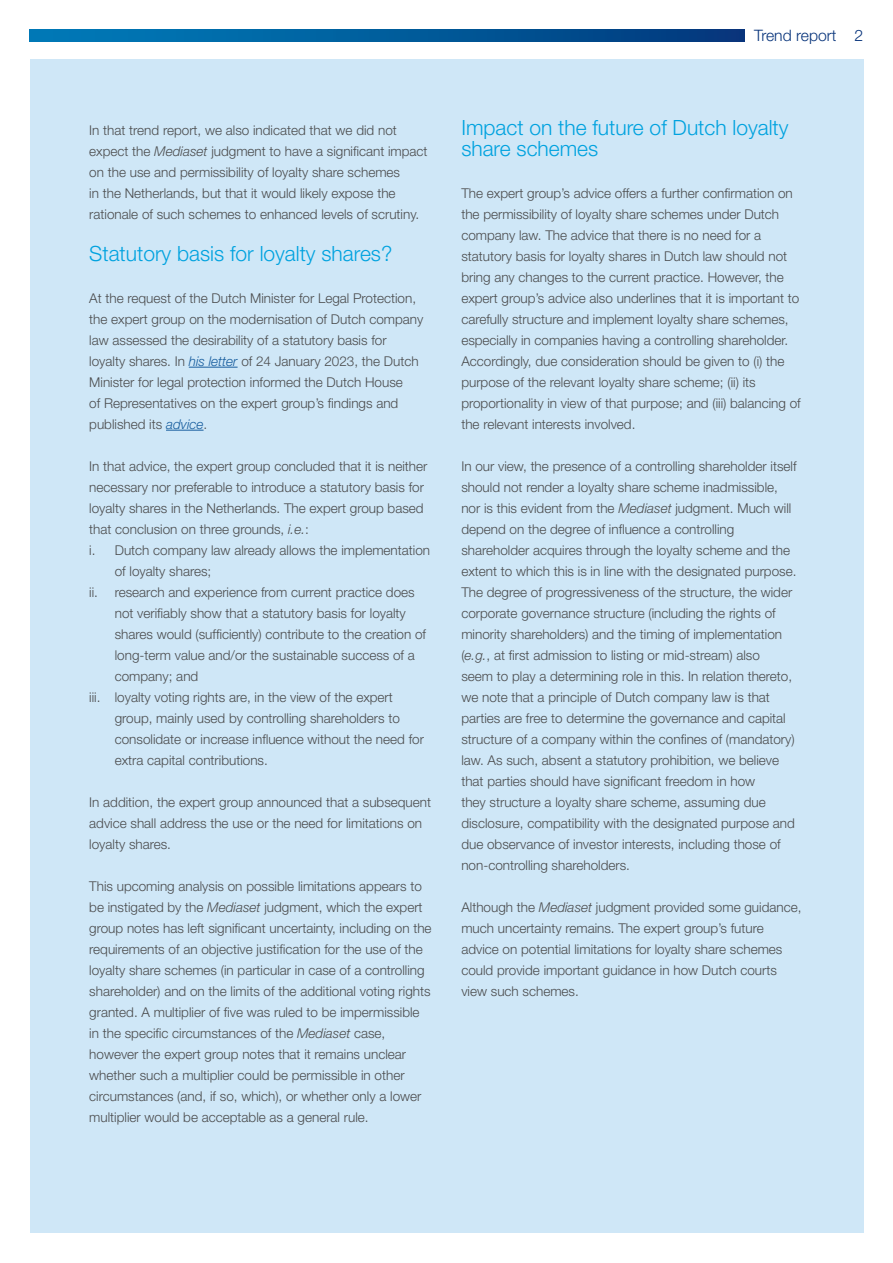
<style>
.page{position:relative;width:893px;height:1263px;background:#fff}
.page>*{position:absolute;margin:0;border:0;box-sizing:border-box;transform-origin:0 0}
.HEADLINE_2ND_LEVEL{font:300 21px/21px "Helvetica Neue LT Pro";color:#00a2df}
.t1{font:300 15.75px "Helvetica Neue LT Pro";color:#08347b}
.BODY_TEXT{font:300 13.5px/21px "Helvetica Neue LT Pro";color:#4b4c4d}
.TAB{font:300 13.5px/21px "Helvetica Neue LT Pro";color:#4b4c4d}
.s1{font-style:italic}
.s2{font-style:italic;color:#175d9e}
</style>
<div class="page">
<svg style="left:30px;top:30px;width:714px;height:11px;background:#005b9b"></svg>
<div style="left:30px;top:60px;width:833px;height:1173px;background:#cfe7f7"></div>
<hr style="left:189px;top:367px;width:49px;height:1px;background:#175d9e">
<hr style="left:166px;top:430px;width:38px;height:1px;background:#175d9e">
<p class="t1" style="left:754px;top:26px;width:111px">Trend report 2</p>
<p class="BODY_TEXT" style="left:89px;top:119px;width:340px">In that trend report, we also indicated that we did not expect the <span class="s1">Mediaset</span> judgment to have a significant impact on the use and permissibility of loyalty share schemes<br>in the Netherlands, but that it would likely expose the rationale of such schemes to enhanced levels of scrutiny.</p>
<p class="HEADLINE_2ND_LEVEL" style="left:89px;top:242px;width:304px">Statutory basis for loyalty shares?</p>
<p class="BODY_TEXT" style="left:89px;top:287px;width:336px">At the request of the Dutch Minister for Legal Protection, the expert group on the modernisation of Dutch company law assessed the desirability of a statutory basis for loyalty shares. In <span class="s2">his letter</span> of 24 January 2023, the Dutch Minister for legal protection informed the Dutch House<br>of Representatives on the expert group’s findings and published its <span class="s2">advice</span>.</p>
<p class="BODY_TEXT" style="left:89px;top:455px;width:340px">In that advice, the expert group concluded that it is neither necessary nor preferable to introduce a statutory basis for loyalty shares in the Netherlands. The expert group based that conclusion on three grounds, <span class="s1">i.e.</span>:</p>
<p class="TAB" style="left:115px;top:539px;width:317px;text-indent:-26px">i. Dutch company law already allows the implementation of loyalty shares;</p>
<p class="TAB" style="left:115px;top:581px;width:313px;text-indent:-26px">ii. research and experience from current practice does not verifiably show that a statutory basis for loyalty shares would (sufficiently) contribute to the creation of long-term value and/or the sustainable success of a company; and</p>
<p class="TAB" style="left:115px;top:686px;width:311px;text-indent:-26px">iii. loyalty voting rights are, in the view of the expert group, mainly used by controlling shareholders to consolidate or increase influence without the need for extra capital contributions.</p>
<p class="BODY_TEXT" style="left:89px;top:791px;width:343px">In addition, the expert group announced that a subsequent advice shall address the use or the need for limitations on loyalty shares.</p>
<p class="BODY_TEXT" style="left:89px;top:875px;width:344px">This upcoming analysis on possible limitations appears to be instigated by the <span class="s1">Mediaset</span> judgment, which the expert group notes has left significant uncertainty, including on the requirements of an objective justification for the use of the loyalty share schemes (in particular in case of a controlling shareholder) and on the limits of the additional voting rights granted. A multiplier of five was ruled to be impermissible in the specific circumstances of the <span class="s1">Mediaset</span> case, however the expert group notes that it remains unclear whether such a multiplier could be permissible in other circumstances (and, if so, which), or whether only a lower multiplier would be acceptable as a general rule.</p>
<p class="HEADLINE_2ND_LEVEL" style="left:461px;top:116px;width:329px">Impact on the future of Dutch loyalty share schemes</p>
<p class="BODY_TEXT" style="left:461px;top:182px;width:341px">The expert group’s advice offers a further confirmation on the permissibility of loyalty share schemes under Dutch company law. The advice that there is no need for a statutory basis for loyalty shares in Dutch law should not bring any changes to the current practice. However, the expert group’s advice also underlines that it is important to carefully structure and implement loyalty share schemes, especially in companies having a controlling shareholder.<br>Accordingly, due consideration should be given to (i) the purpose of the relevant loyalty share scheme; (ii) its proportionality in view of that purpose; and (iii) balancing of the relevant interests involved.</p>
<p class="BODY_TEXT" style="left:461px;top:455px;width:337px">In our view, the presence of a controlling shareholder itself should not render a loyalty share scheme inadmissible, nor is this evident from the <span class="s1">Mediaset</span> judgment. Much will depend on the degree of influence a controlling shareholder acquires through the loyalty scheme and the extent to which this is in line with the designated purpose.<br>The degree of progressiveness of the structure, the wider corporate governance structure (including the rights of minority shareholders) and the timing of implementation (<span class="s1">e.g.</span>, at first admission to listing or mid-stream) also<br>seem to play a determining role in this. In relation thereto, we note that a principle of Dutch company law is that parties are free to determine the governance and capital structure of a company within the confines of (mandatory) law. As such, absent a statutory prohibition, we believe that parties should have significant freedom in how<br>they structure a loyalty share scheme, assuming due disclosure, compatibility with the designated purpose and due observance of investor interests, including those of non-controlling shareholders.</p>
<p class="BODY_TEXT" style="left:461px;top:896px;width:342px">Although the <span class="s1">Mediaset</span> judgment provided some guidance, much uncertainty remains. The expert group’s future advice on potential limitations for loyalty share schemes could provide important guidance in how Dutch courts view such schemes.</p>
</div>
